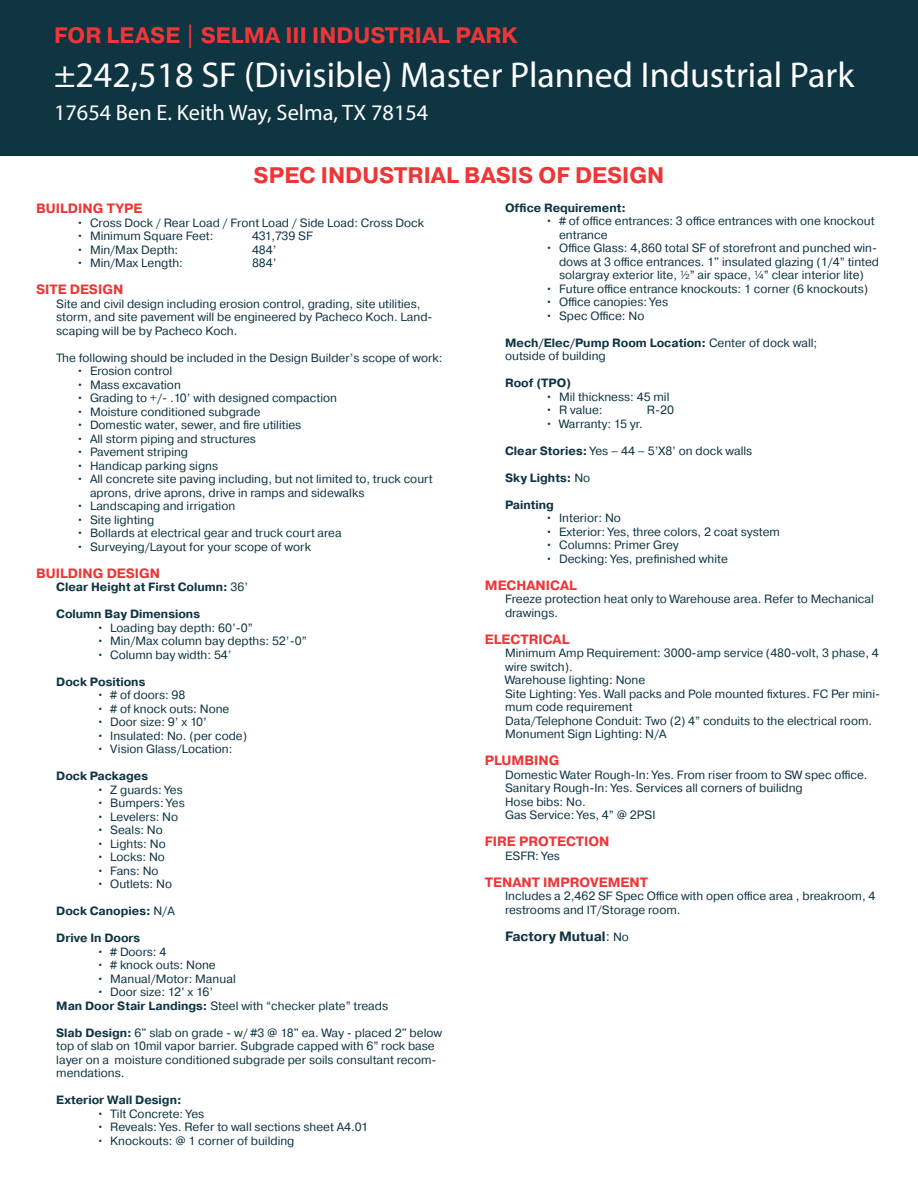
<style>
.page{position:relative;width:918px;height:1188px;background:#fff}
.page>*{position:absolute;margin:0;border:0;box-sizing:border-box;transform-origin:0 0}
.t1{font:36px "Myriad Pro";color:#fff}
.t2{font:700 22.5px "Pragmatica";color:#ee3637}
.t3{font:22.35px "Myriad Pro";color:#fff}
.t4{font:700 22.35px "Pragmatica";letter-spacing:.005em;color:#ee3637}
.t5{font:700 13.5px "Pragmatica";color:#ee3637}
.t6{font:700 13.5px "Pragmatica";color:#0f3543}
.t7{font:12px/13.5px "Pragmatica";color:#0f3543}
.t8{font:700 12px "Pragmatica";color:#0f3543}
.s1{font-weight:400}
.s2{font-weight:700}
.s3{font-weight:400;font-size:12px}
</style>
<div class="page">
<div style="left:0;top:0;width:918px;height:156px;background:#0f3543"></div>
<p class="t4" style="left:54px;top:20px;width:465px">FOR LEASE | SELMA III INDUSTRIAL PARK</p>
<p class="t1" style="left:54px;top:52px;width:802px">±242,518 SF (Divisible) Master Planned Industrial Park</p>
<p class="t3" style="left:54px;top:99px;width:376px">17654 Ben E. Keith Way, Selma, TX 78154</p>
<p class="t2" style="left:254px;top:161px;width:412px">SPEC INDUSTRIAL BASIS OF DESIGN</p>
<p class="t5" style="left:36px;top:200px;width:108px">BUILDING TYPE</p>
<p class="t7" style="left:76px;top:216px;width:349px">• Cross Dock / Rear Load / Front Load / Side Load: Cross Dock</p>
<p class="t7" style="left:76px;top:229px;width:139px">• Minimum Square Feet:</p>
<p class="t7" style="left:252px;top:229px;width:62px">431,739 SF</p>
<p class="t7" style="left:76px;top:243px;width:103px">• Min/Max Depth:</p>
<p class="t7" style="left:252px;top:243px;width:26px">484’</p>
<p class="t7" style="left:76px;top:256px;width:108px">• Min/Max Length:</p>
<p class="t7" style="left:252px;top:256px;width:26px">884’</p>
<p class="t5" style="left:36px;top:281px;width:89px">SITE DESIGN</p>
<p class="t7" style="left:56px;top:297px;width:378px">Site and civil design including erosion control, grading, site utilities, storm, and site pavement will be engineered by Pacheco Koch. Land&shy;scaping will be by Pacheco Koch.</p>
<p class="t7" style="left:56px;top:351px;width:388px">The following should be included in the Design Builder’s scope of work:</p>
<p class="t7" style="left:76px;top:364px;width:97px">• Erosion control</p>
<p class="t7" style="left:76px;top:378px;width:106px">• Mass excavation</p>
<p class="t7" style="left:76px;top:391px;width:262px">• Grading to +/- .10’ with designed compaction</p>
<p class="t7" style="left:76px;top:405px;width:186px">• Moisture conditioned subgrade</p>
<p class="t7" style="left:76px;top:418px;width:226px">• Domestic water, sewer, and fire utilities</p>
<p class="t7" style="left:76px;top:432px;width:181px">• All storm piping and structures</p>
<p class="t7" style="left:76px;top:445px;width:113px">• Pavement striping</p>
<p class="t7" style="left:76px;top:459px;width:143px">• Handicap parking signs</p>
<p class="t7" style="left:90px;top:472px;width:344px;text-indent:-14px">• All concrete site paving including, but not limited to, truck court aprons, drive aprons, drive in ramps and sidewalks</p>
<p class="t7" style="left:76px;top:499px;width:160px">• Landscaping and irrigation</p>
<p class="t7" style="left:76px;top:513px;width:79px">• Site lighting</p>
<p class="t7" style="left:76px;top:526px;width:267px">• Bollards at electrical gear and truck court area</p>
<p class="t7" style="left:76px;top:540px;width:236px">• Surveying/Layout for your scope of work</p>
<p class="t5" style="left:36px;top:564px;width:126px">BUILDING DESIGN</p>
<p class="t8" style="left:56px;top:579px;width:194px">Clear Height at First Column: <span class="s1">36’</span></p>
<p class="t8" style="left:56px;top:606px;width:145px">Column Bay Dimensions</p>
<p class="t7" style="left:97px;top:621px;width:158px">• Loading bay depth: 60’-0”</p>
<p class="t7" style="left:97px;top:634px;width:212px">• Min/Max column bay depths: 52’-0”</p>
<p class="t7" style="left:97px;top:648px;width:136px">• Column bay width: 54’</p>
<p class="t8" style="left:56px;top:674px;width:91px">Dock Positions</p>
<p class="t7" style="left:97px;top:688px;width:90px">• # of doors: 98</p>
<p class="t7" style="left:97px;top:702px;width:134px">• # of knock outs: None</p>
<p class="t7" style="left:97px;top:715px;width:112px">• Door size: 9’ x 10’</p>
<p class="t7" style="left:97px;top:729px;width:152px">• Insulated: No. (per code)</p>
<p class="t7" style="left:97px;top:742px;width:137px">• Vision Glass/Location:</p>
<p class="t8" style="left:56px;top:768px;width:93px">Dock Packages</p>
<p class="t7" style="left:97px;top:783px;width:88px">• Z guards: Yes</p>
<p class="t7" style="left:97px;top:796px;width:89px">• Bumpers: Yes</p>
<p class="t7" style="left:97px;top:810px;width:83px">• Levelers: No</p>
<p class="t7" style="left:97px;top:823px;width:68px">• Seals: No</p>
<p class="t7" style="left:97px;top:837px;width:70px">• Lights: No</p>
<p class="t7" style="left:97px;top:850px;width:70px">• Locks: No</p>
<p class="t7" style="left:97px;top:864px;width:63px">• Fans: No</p>
<p class="t7" style="left:97px;top:877px;width:77px">• Outlets: No</p>
<p class="t8" style="left:56px;top:903px;width:120px">Dock Canopies: <span class="s1">N/A</span></p>
<p class="t8" style="left:56px;top:930px;width:85px">Drive In Doors</p>
<p class="t7" style="left:97px;top:945px;width:71px">• # Doors: 4</p>
<p class="t7" style="left:97px;top:958px;width:121px">• # knock outs: None</p>
<p class="t7" style="left:97px;top:972px;width:141px">• Manual/Motor: Manual</p>
<p class="t7" style="left:97px;top:985px;width:118px">• Door size: 12’ x 16’</p>
<p class="t7" style="left:56px;top:999px;width:333px"><span class="s2">Man Door Stair Landings:</span> Steel with “checker plate” treads</p>
<p class="t7" style="left:56px;top:1026px;width:387px"><span class="s2">Slab Design:</span> 6" slab on grade - w/ #3 @ 18" ea. Way - placed 2" below top of slab on 10mil vapor barrier. Subgrade capped with 6” rock base layer on a moisture conditioned subgrade per soils consultant recom&shy;mendations.</p>
<p class="t8" style="left:56px;top:1092px;width:127px">Exterior Wall Design:</p>
<p class="t7" style="left:97px;top:1107px;width:109px">• Tilt Concrete: Yes</p>
<p class="t7" style="left:97px;top:1120px;width:273px">• Reveals: Yes. Refer to wall sections sheet A4.01</p>
<p class="t7" style="left:97px;top:1134px;width:199px">• Knockouts: @ 1 corner of building</p>
<p class="t8" style="left:505px;top:200px;width:122px">Office Requirement:</p>
<p class="t7" style="left:559px;top:215px;width:317px;text-indent:-14px">• # of office entrances: 3 office entrances with one knockout entrance</p>
<p class="t7" style="left:559px;top:242px;width:321px;text-indent:-14px">• Office Glass: 4,860 total SF of storefront and punched win&shy;dows at 3 office entrances. 1" insulated glazing (1/4” tinted solargray exterior lite, ½” air space, ¼” clear interior lite)</p>
<p class="t7" style="left:546px;top:282px;width:324px">• Future office entrance knockouts: 1 corner (6 knockouts)</p>
<p class="t7" style="left:546px;top:296px;width:124px">• Office canopies: Yes</p>
<p class="t7" style="left:546px;top:309px;width:100px">• Spec Office: No</p>
<p class="t7" style="left:505px;top:336px;width:314px"><span class="s2">Mech/Elec/Pump Room Location:</span> Center of dock wall; outside of building</p>
<p class="t8" style="left:505px;top:375px;width:68px">Roof (TPO)</p>
<p class="t7" style="left:546px;top:390px;width:125px">• Mil thickness: 45 mil</p>
<p class="t7" style="left:546px;top:404px;width:58px">• R value:</p>
<p class="t7" style="left:647px;top:404px;width:29px">R-20</p>
<p class="t7" style="left:546px;top:417px;width:99px">• Warranty: 15 yr.</p>
<p class="t7" style="left:505px;top:444px;width:249px"><span class="s2">Clear Stories:</span> Yes – 44 – 5’X8’ on dock walls</p>
<p class="t8" style="left:505px;top:470px;width:87px">Sky Lights: <span class="s1">No</span></p>
<p class="t8" style="left:505px;top:497px;width:50px">Painting</p>
<p class="t7" style="left:546px;top:512px;width:77px">• Interior: No</p>
<p class="t7" style="left:546px;top:525px;width:236px">• Exterior: Yes, three colors, 2 coat system</p>
<p class="t7" style="left:546px;top:539px;width:135px">• Columns: Primer Grey</p>
<p class="t7" style="left:546px;top:552px;width:184px">• Decking: Yes, prefinished white</p>
<p class="t5" style="left:485px;top:577px;width:94px">MECHANICAL</p>
<p class="t7" style="left:505px;top:593px;width:370px">Freeze protection heat only to Warehouse area. Refer to Mechanical drawings.</p>
<p class="t5" style="left:485px;top:631px;width:86px">ELECTRICAL</p>
<p class="t7" style="left:505px;top:647px;width:375px">Minimum Amp Requirement: 3000-amp service (480-volt, 3 phase, 4 wire switch).</p>
<p class="t7" style="left:505px;top:674px;width:142px">Warehouse lighting: None</p>
<p class="t7" style="left:505px;top:687px;width:377px">Site Lighting: Yes. Wall packs and Pole mounted fixtures. FC Per mini&shy;mum code requirement</p>
<p class="t7" style="left:505px;top:714px;width:369px">Data/Telephone Conduit: Two (2) 4” conduits to the electrical room.</p>
<p class="t7" style="left:505px;top:728px;width:163px">Monument Sign Lighting: N/A</p>
<p class="t5" style="left:485px;top:752px;width:76px">PLUMBING</p>
<p class="t7" style="left:505px;top:768px;width:364px">Domestic Water Rough-In: Yes. From riser froom to SW spec office.</p>
<p class="t7" style="left:505px;top:782px;width:299px">Sanitary Rough-In: Yes. Services all corners of builidng</p>
<p class="t7" style="left:505px;top:795px;width:82px">Hose bibs: No.</p>
<p class="t7" style="left:505px;top:809px;width:152px">Gas Service: Yes, 4” @ 2PSI</p>
<p class="t5" style="left:485px;top:833px;width:126px">FIRE PROTECTION</p>
<p class="t7" style="left:505px;top:849px;width:56px">ESFR: Yes</p>
<p class="t5" style="left:485px;top:874px;width:165px">TENANT IMPROVEMENT</p>
<p class="t7" style="left:505px;top:890px;width:372px">Includes a 2,462 SF Spec Office with open office area , breakroom, 4 restrooms and IT/Storage room.</p>
<p class="t6" style="left:505px;top:928px;width:125px">Factory Mutual<span class="s1">:</span> <span class="s3">No</span></p>
</div>
